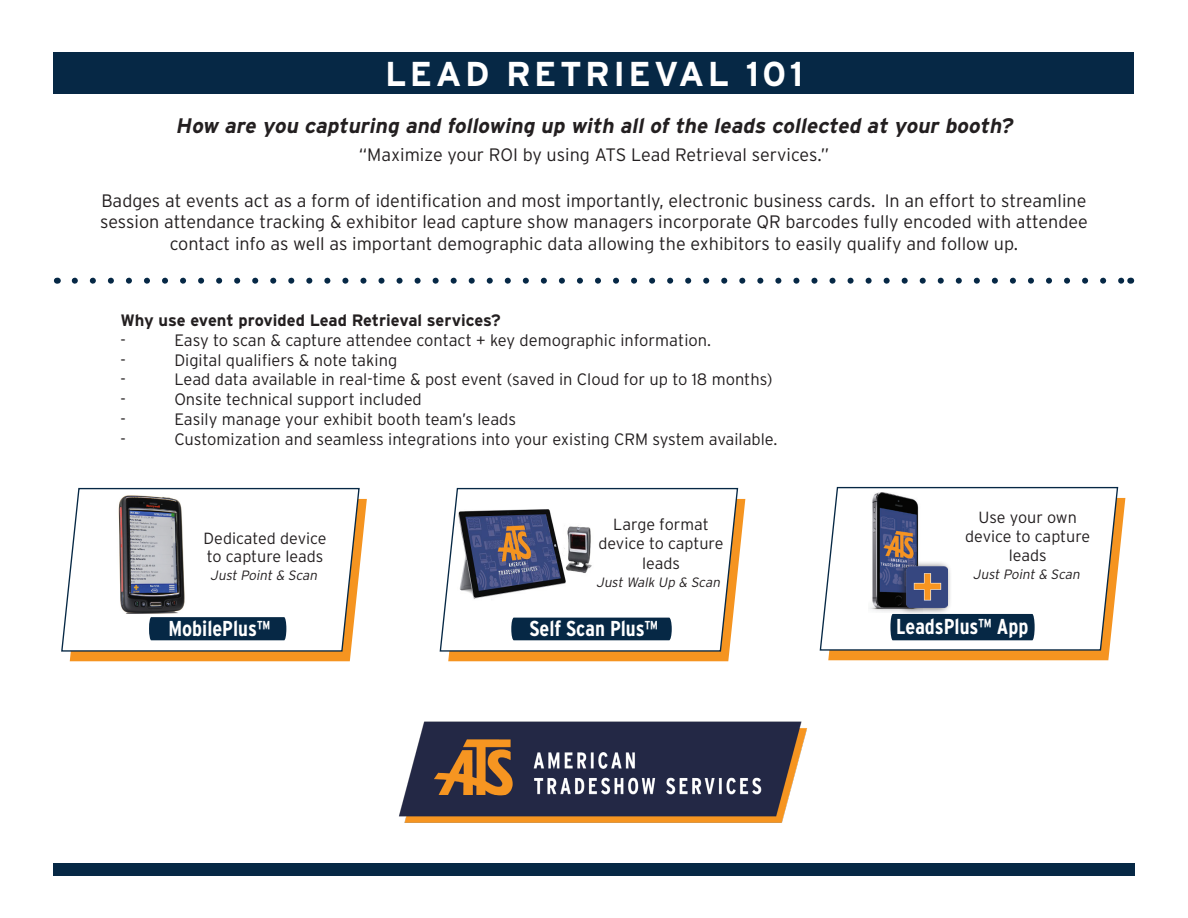
<style>
.page{position:relative;width:1188px;height:918px;background:#fff}
.page>*{position:absolute;margin:0;border:0;box-sizing:border-box;transform-origin:0 0}
.t1{font:700 34.5px "Interstate";letter-spacing:.1em;color:#fff}
.t2{font:700 21.6px "Interstate Condensed";color:#fff}
.t3{font:italic 700 21px "Interstate";color:#231f20}
.t4{font:300 18px/21.6px "Interstate";color:#231f20;text-align:center}
.t5{font:300 16.5px "Interstate";color:#231f20}
.t6{font:700 16.5px "Interstate";letter-spacing:-.005em;color:#231f20}
.t7{font:300 16.2px/18px "Interstate";color:#231f20}
.t8{font:italic 300 13.5px "Interstate";color:#231f20}
</style>
<div class="page">
<svg style="left:70px;top:499px;width:297px;height:162px;fill:#f59420"></svg>
<svg style="left:828px;top:498px;width:297px;height:162px;fill:#f59420"></svg>
<svg style="left:819px;top:486px;width:300px;height:165px"></svg>
<svg style="left:61px;top:487px;width:299px;height:165px"></svg>
<img style="left:114px;top:491px;width:83px;height:123px">
<img style="left:868px;top:492px;width:54px;height:121px">
<div style="left:897px;top:561px;width:55px;height:55px;background:#231f20;opacity:.75"></div>
<img style="left:907px;top:566px;width:41px;height:41px">
<div style="left:149px;top:617px;width:137px;height:23px;background:#062845"></div>
<div style="left:890px;top:614px;width:145px;height:26px;background:#062845"></div>
<svg style="left:448px;top:499px;width:297px;height:162px;fill:#f59420"></svg>
<svg style="left:439px;top:487px;width:300px;height:165px"></svg>
<div style="left:511px;top:618px;width:161px;height:22px;background:#062845"></div>
<div style="left:53px;top:52px;width:1081px;height:42px;background:#062845"></div>
<div style="left:53px;top:864px;width:1081px;height:12px;background:#062845"></div>
<svg style="left:75px;top:278px;width:1046px;height:6px"></svg>
<img style="left:458px;top:510px;width:136px;height:90px">
<img style="left:399px;top:721px;width:408px;height:102px">
<p class="t1" style="left:385px;top:55px;width:419px">LEAD RETRIEVAL 101</p>
<p class="t3" style="left:176px;top:114px;width:842px">How are you capturing and following up with all of the leads collected at your booth?</p>
<p class="t4" style="left:359px;top:144px;width:472px">“Maximize your ROI by using ATS Lead Retrieval services.”</p>
<p class="t4" style="left:100px;top:190px;width:989px">Badges at events act as a form of identification and most importantly, electronic business cards. In an effort to streamline session attendance tracking &amp; exhibitor lead capture show managers incorporate QR barcodes fully encoded with attendee contact info as well as important demographic data allowing the exhibitors to easily qualify and follow up.</p>
<p class="t6" style="left:120px;top:311px;width:382px">Why use event provided Lead Retrieval services?</p>
<p class="t5" style="left:120px;top:331px;width:7px">-</p>
<p class="t5" style="left:174px;top:331px;width:538px">Easy to scan &amp; capture attendee contact + key demographic information.</p>
<p class="t5" style="left:120px;top:351px;width:7px">-</p>
<p class="t5" style="left:174px;top:351px;width:224px">Digital qualifiers &amp; note taking</p>
<p class="t5" style="left:120px;top:370px;width:7px">-</p>
<p class="t5" style="left:174px;top:370px;width:600px">Lead data available in real-time &amp; post event (saved in Cloud for up to 18 months)</p>
<p class="t5" style="left:120px;top:390px;width:7px">-</p>
<p class="t5" style="left:174px;top:390px;width:249px">Onsite technical support included</p>
<p class="t5" style="left:120px;top:410px;width:7px">-</p>
<p class="t5" style="left:174px;top:410px;width:343px">Easily manage your exhibit booth team’s leads</p>
<p class="t5" style="left:120px;top:430px;width:7px">-</p>
<p class="t5" style="left:174px;top:430px;width:605px">Customization and seamless integrations into your existing CRM system available.</p>
<p class="t7" style="left:204px;top:529px;width:124px">Dedicated device to capture leads</p>
<p class="t8" style="left:210px;top:568px;width:111px">Just Point &amp; Scan</p>
<p class="t7" style="left:613px;top:515px;width:97px">Large format</p>
<p class="t7" style="left:599px;top:534px;width:127px;line-height:19.4px;text-align:center">device to capture leads</p>
<p class="t8" style="left:596px;top:574px;width:128px">Just Walk Up &amp; Scan</p>
<p class="t7" style="left:979px;top:508px;width:100px">Use your own</p>
<p class="t7" style="left:965px;top:527px;width:127px">device to capture</p>
<p class="t7" style="left:1009px;top:547px;width:39px">leads</p>
<p class="t8" style="left:973px;top:567px;width:111px">Just Point &amp; Scan</p>
<p class="t2" style="left:168px;top:617px;width:104px">MobilePlus™</p>
<p class="t2" style="left:896px;top:615px;width:134px">LeadsPlus™ App</p>
<p class="t2" style="left:530px;top:616px;width:130px">Self Scan Plus™</p>
</div>
